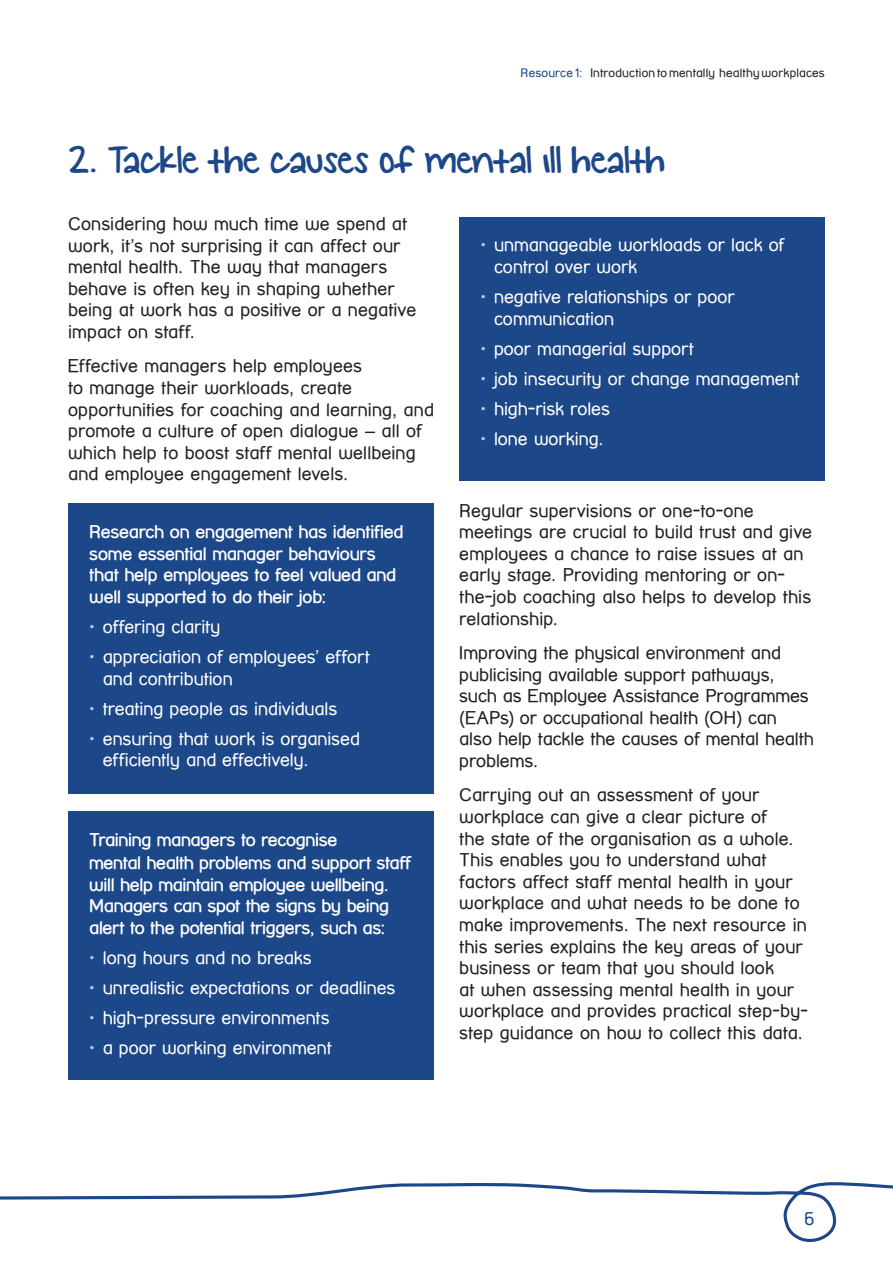
<style>
.page{position:relative;width:893px;height:1263px;background:#fff}
.page>*{position:absolute;margin:0;border:0;box-sizing:border-box;transform-origin:0 0}
.t1{font:43.5px "KG Small Town Southern Girl";letter-spacing:-.005em;color:#1c4788}
.t2{font:18px/21.6px "Street Corner";letter-spacing:.005em;color:#231f20}
.t3{font:18px/21.6px "Street Corner";letter-spacing:-.005em;color:#fff}
.t4{font:700 18px/21.6px "Street Corner";letter-spacing:-.015em;color:#fff}
.t5{font:18px "Street Corner";color:#1c4788}
.t6{font:12px "Street Corner";letter-spacing:.015em;color:#231f20}
.s1{color:#1c4788}
</style>
<div class="page">
<div style="left:68px;top:504px;width:366px;height:290px;background:#1c4788"></div>
<div style="left:68px;top:811px;width:366px;height:269px;background:#1c4788"></div>
<div style="left:459px;top:217px;width:366px;height:263px;background:#1c4788"></div>
<svg style="left:0;top:1182px;width:893px;height:61px"></svg>
<p class="t6" style="left:521px;top:66px;width:306px"><span class="s1">Resource 1:</span> Introduction to mentally healthy workplaces</p>
<h1 class="t1" style="left:68px;top:136px;width:599px">2. Tackle the causes of mental ill health</h1>
<p class="t2" style="left:68px;top:213px;width:350px">Considering how much time we spend at work, it’s not surprising it can affect our mental health. The way that managers behave is often key in shaping whether being at work has a positive or a negative impact on staff.</p>
<p class="t2" style="left:68px;top:355px;width:367px">Effective managers help employees<br>to manage their workloads, create opportunities for coaching and learning, and promote a culture of open dialogue – all of which help to boost staff mental wellbeing and employee engagement levels.</p>
<p class="t4" style="left:89px;top:521px;width:315px">Research on engagement has identified some essential manager behaviours that help employees to feel valued and well supported to do their job:</p>
<p class="t3" style="left:89px;top:616px;width:133px">• offering clarity</p>
<p class="t3" style="left:103px;top:646px;width:268px;text-indent:-13px">• appreciation of employees’ effort and contribution</p>
<p class="t3" style="left:89px;top:697px;width:250px">• treating people as individuals</p>
<p class="t3" style="left:103px;top:727px;width:258px;text-indent:-13px">• ensuring that work is organised efficiently and effectively.</p>
<p class="t4" style="left:89px;top:827px;width:323px;line-height:23.7px">Training managers to recognise<br>mental health problems and support staff</p>
<p class="t4" style="left:89px;top:874px;width:301px;text-align:justify">will help maintain employee wellbeing.<br>Managers can spot the signs by being alert to the potential triggers, such as:</p>
<p class="t3" style="left:89px;top:947px;width:224px">• long hours and no breaks</p>
<p class="t3" style="left:89px;top:977px;width:308px">• unrealistic expectations or deadlines</p>
<p class="t3" style="left:89px;top:1007px;width:242px">• high-pressure environments</p>
<p class="t3" style="left:89px;top:1037px;width:244px">• a poor working environment</p>
<p class="t3" style="left:494px;top:234px;width:292px;text-indent:-14px">• unmanageable workloads or lack of control over work</p>
<p class="t3" style="left:494px;top:286px;width:242px;text-indent:-14px">• negative relationships or poor communication</p>
<p class="t3" style="left:480px;top:337px;width:215px">• poor managerial support</p>
<p class="t3" style="left:480px;top:368px;width:321px">• job insecurity or change management</p>
<p class="t3" style="left:480px;top:398px;width:131px">• high-risk roles</p>
<p class="t3" style="left:480px;top:428px;width:124px">• lone working.</p>
<p class="t2" style="left:459px;top:499px;width:354px">Regular supervisions or one-to-one meetings are crucial to build trust and give employees a chance to raise issues at an early stage. Providing mentoring or on&shy;the-job coaching also helps to develop this relationship.</p>
<p class="t2" style="left:459px;top:642px;width:356px">Improving the physical environment and publicising available support pathways, such as Employee Assistance Programmes (EAPs) or occupational health (OH) can also help tackle the causes of mental health problems.</p>
<p class="t2" style="left:459px;top:784px;width:350px">Carrying out an assessment of your workplace can give a clear picture of<br>the state of the organisation as a whole.<br>This enables you to understand what factors affect staff mental health in your workplace and what needs to be done to make improvements. The next resource in this series explains the key areas of your business or team that you should look<br>at when assessing mental health in your workplace and provides practical step-by&shy;step guidance on how to collect this data.</p>
<p class="t5" style="left:804px;top:1208px;width:12px">6</p>
</div>
